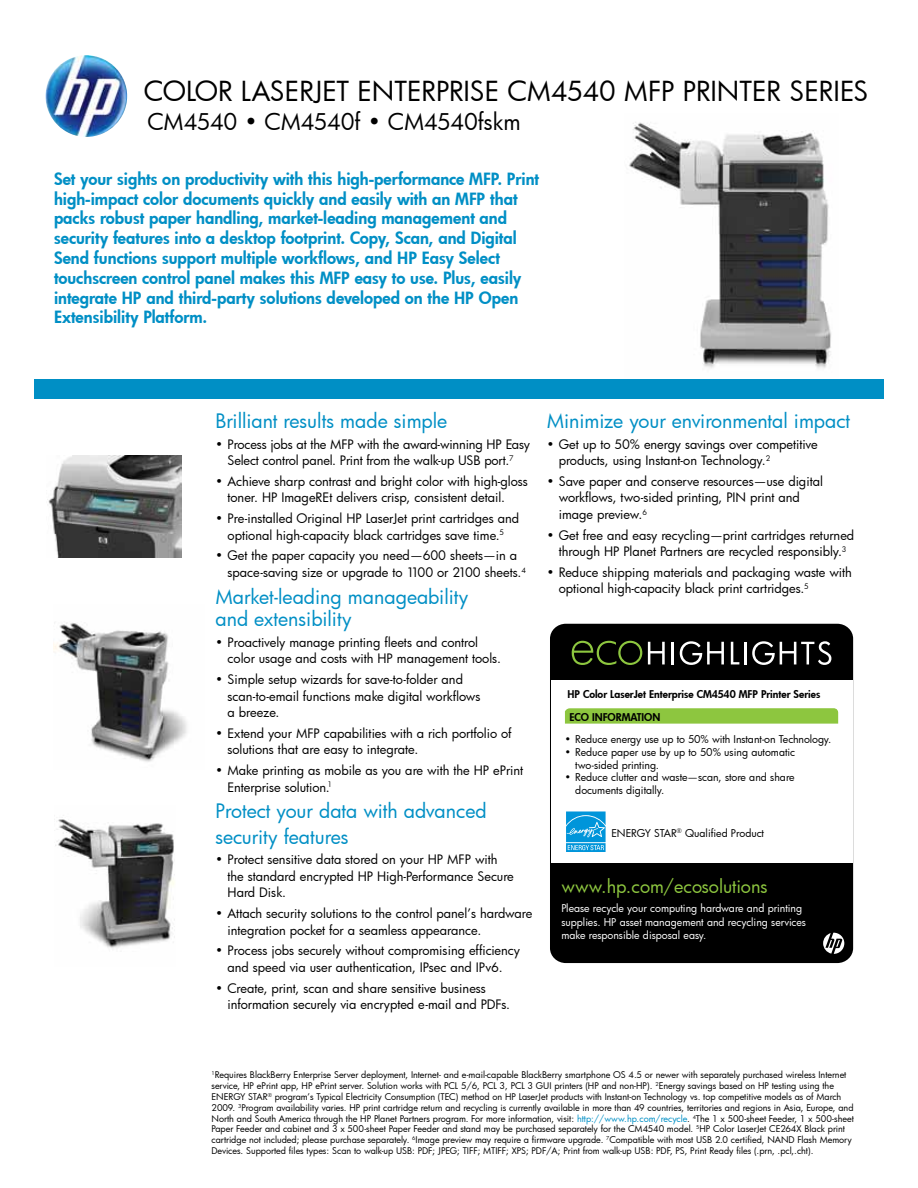
<style>
.page{position:relative;width:918px;height:1188px;background:#fff}
.page>*{position:absolute;margin:0;border:0;box-sizing:border-box;transform-origin:0 0}
.t1{font:27px "Futura Bk";color:#000}
.t2{font:22.5px "Futura Bk";letter-spacing:-.005em;color:#000}
.t3{font:19.5px/22.5px "Futura Bk";color:#008fc5}
.t4{font:18px "Futura Bk";color:#8dc63f}
.t5{font:16.5px/19.8px "Futura Hv";color:#008fc5}
.t6{font:12.75px/16.5px "Futura Bk";color:#000}
.t7{font:10.5px/12.6px "Futura Bk";letter-spacing:-.005em;color:#000}
.t8{font:10.5px/13.5px "Futura Bk";color:#fff}
.t9{font:10.5px/22.5px "Futura Hv";color:#000}
.t10{font:9px/10.8px "Futura Bk";color:#000}
.s1{color:#008fc5}
</style>
<div class="page">
<div style="left:34px;top:379px;width:850px;height:20px;background:#008fc5"></div>
<div style="left:550px;top:624px;width:303px;height:339px;background:#000;border-radius:15px"></div>
<svg style="left:572px;top:641px;width:70px;height:24px"></svg>
<svg style="left:648px;top:642px;width:17px;height:22px"></svg>
<hr style="left:672px;top:642px;width:2px;height:22px;background:#fff">
<svg style="left:680px;top:641px;width:44px;height:24px"></svg>
<svg style="left:731px;top:642px;width:8px;height:22px"></svg>
<hr style="left:744px;top:642px;width:3px;height:22px;background:#fff">
<svg style="left:752px;top:641px;width:79px;height:24px"></svg>
<div style="left:551px;top:681px;width:301px;height:182px;background:#fff"></div>
<svg style="left:565px;top:708px;width:273px;height:16px;background:#91c847"></svg>
<svg style="left:566px;top:811px;width:40px;height:41px;background:#2ea7e0"></svg>
<svg style="left:823px;top:933px;width:21px;height:21px"></svg>
<img style="left:46px;top:55px;width:81px;height:82px;border-radius:41px">
<img style="left:629px;top:122px;width:202px;height:247px">
<img style="left:47px;top:456px;width:135px;height:101px">
<img style="left:53px;top:622px;width:134px;height:140px">
<img style="left:55px;top:819px;width:120px;height:130px">
<h1 class="t1" style="left:144px;top:73px;width:726px">COLOR LASERJET ENTERPRISE CM4540 MFP PRINTER SERIES</h1>
<h2 class="t2" style="left:147px;top:106px;width:375px">CM4540 • CM4540f • CM4540fskm</h2>
<p class="t5" style="left:54px;top:168px;width:487px">Set your sights on productivity with this high-performance MFP. Print high-impact color documents quickly and easily with an MFP that packs robust paper handling, market-leading management and security features into a desktop footprint. Copy, Scan, and Digital Send functions support multiple workflows, and HP Easy Select touchscreen control panel makes this MFP easy to use. Plus, easily integrate HP and third-party solutions developed on the HP Open Extensibility Platform.</p>
<h3 class="t3" style="left:216px;top:409px;width:233px">Brilliant results made simple</h3>
<p class="t6" style="left:216px;top:436px;width:316px;text-align:center">• Process jobs at the MFP with the award-winning HP Easy<br>Select control panel. Print from the walk-up USB port.<sup>7</sup></p>
<p class="t6" style="left:228px;top:473px;width:302px;text-indent:-12px">• Achieve sharp contrast and bright color with high-gloss toner. HP ImageREt delivers crisp, consistent detail.</p>
<p class="t6" style="left:216px;top:510px;width:305px;text-align:center">• Pre-installed Original HP LaserJet print cartridges and optional high-capacity black cartridges save time.<sup>5</sup></p>
<p class="t6" style="left:228px;top:547px;width:300px;text-indent:-12px">• Get the paper capacity you need—600 sheets—in a space-saving size or upgrade to 1100 or 2100 sheets.<sup>4</sup></p>
<h3 class="t3" style="left:216px;top:585px;width:255px">Market-leading manageability and extensibility</h3>
<p class="t6" style="left:228px;top:634px;width:275px;text-indent:-12px">• Proactively manage printing fleets and control color usage and costs with HP management tools.</p>
<p class="t6" style="left:228px;top:671px;width:254px;text-indent:-12px">• Simple setup wizards for save-to-folder and scan-to-email functions make digital workflows a breeze.</p>
<p class="t6" style="left:228px;top:725px;width:286px;text-indent:-12px">• Extend your MFP capabilities with a rich portfolio of solutions that are easy to integrate.</p>
<p class="t6" style="left:228px;top:762px;width:297px;text-indent:-12px">• Make printing as mobile as you are with the HP ePrint<br>Enterprise solution.<sup>1</sup></p>
<h3 class="t3" style="left:216px;top:798px;width:273px;line-height:25.2px">Protect your data with advanced security features</h3>
<p class="t6" style="left:228px;top:851px;width:288px;text-indent:-12px">• Protect sensitive data stored on your HP MFP with the standard encrypted HP High-Performance Secure<br>Hard Disk.</p>
<p class="t6" style="left:228px;top:905px;width:306px;text-indent:-12px">• Attach security solutions to the control panel’s hardware integration pocket for a seamless appearance.</p>
<p class="t6" style="left:216px;top:942px;width:306px;text-align:center">• Process jobs securely without compromising efficiency and speed via user authentication, IPsec and IPv6.</p>
<p class="t6" style="left:228px;top:979px;width:284px;text-indent:-12px">• Create, print, scan and share sensitive business information securely via encrypted e-mail and PDFs.</p>
<h3 class="t3" style="left:547px;top:409px;width:305px">Minimize your environmental impact</h3>
<p class="t6" style="left:559px;top:436px;width:261px;text-indent:-12px">• Get up to 50% energy savings over competitive products, using Instant-on Technology.<sup>2</sup></p>
<p class="t6" style="left:559px;top:473px;width:266px;text-indent:-12px">• Save paper and conserve resources—use digital workflows, two-sided printing, PIN print and image preview.<sup>6</sup></p>
<p class="t6" style="left:547px;top:527px;width:309px;text-align:center">• Get free and easy recycling—print cartridges returned through HP Planet Partners are recycled responsibly.<sup>3</sup></p>
<p class="t6" style="left:559px;top:564px;width:295px;text-indent:-12px">• Reduce shipping materials and packaging waste with optional high-capacity black print cartridges.<sup>5</sup></p>
<p class="t9" style="left:567px;top:683px;width:254px">HP Color LaserJet Enterprise CM4540 MFP Printer Series<br>ECO INFORMATION</p>
<p class="t7" style="left:565px;top:733px;width:268px">• Reduce energy use up to 50% with Instant-on Technology.</p>
<p class="t7" style="left:575px;top:746px;width:221px;text-indent:-10px">• Reduce paper use by up to 50% using automatic two-sided printing.</p>
<p class="t7" style="left:575px;top:771px;width:221px;text-indent:-10px">• Reduce clutter and waste—scan, store and share documents digitally.</p>
<p class="t7" style="left:611px;top:827px;width:154px">ENERGY STAR<sup>®</sup> Qualified Product</p>
<h3 class="t4" style="left:561px;top:875px;width:208px">www.hp.com/ecosolutions</h3>
<p class="t8" style="left:561px;top:901px;width:246px">Please recycle your computing hardware and printing supplies. HP asset management and recycling services make responsible disposal easy.</p>
<p class="t10" style="left:211px;top:1069px;width:644px"><sup>1</sup>Requires BlackBerry Enterprise Server deployment, Internet- and e-mail-capable BlackBerry smartphone OS 4.5 or newer with separately purchased wireless Internet service, HP ePrint app, HP ePrint server. Solution works with PCL 5/6, PCL 3, PCL 3 GUI printers (HP and non-HP). <sup>2</sup>Energy savings based on HP testing using the ENERGY STAR<sup>®</sup> program’s Typical Electricity Consumption (TEC) method on HP LaserJet products with Instant-on Technology vs. top competitive models as of March 2009. <sup>3</sup>Program availability varies. HP print cartridge return and recycling is currently available in more than 49 countries, territories and regions in Asia, Europe, and North and South America through the HP Planet Partners program. For more information, visit: <span class="s1">http://www.hp.com/recycle</span>. <sup>4</sup>The 1 x 500-sheet Feeder, 1 x 500-sheet Paper Feeder and cabinet and 3 x 500-sheet Paper Feeder and stand may be purchased separately for the CM4540 model. <sup>5</sup>HP Color LaserJet CE264X Black print cartridge not included; please purchase separately. <sup>6</sup>Image preview may require a firmware upgrade. <sup>7</sup>Compatible with most USB 2.0 certified, NAND Flash Memory Devices. Supported files types: Scan to walk-up USB: PDF; JPEG; TIFF; MTIFF; XPS; PDF/A; Print from walk-up USB: PDF, PS, Print Ready files (.prn, .pcl,.cht).</p>
</div>
